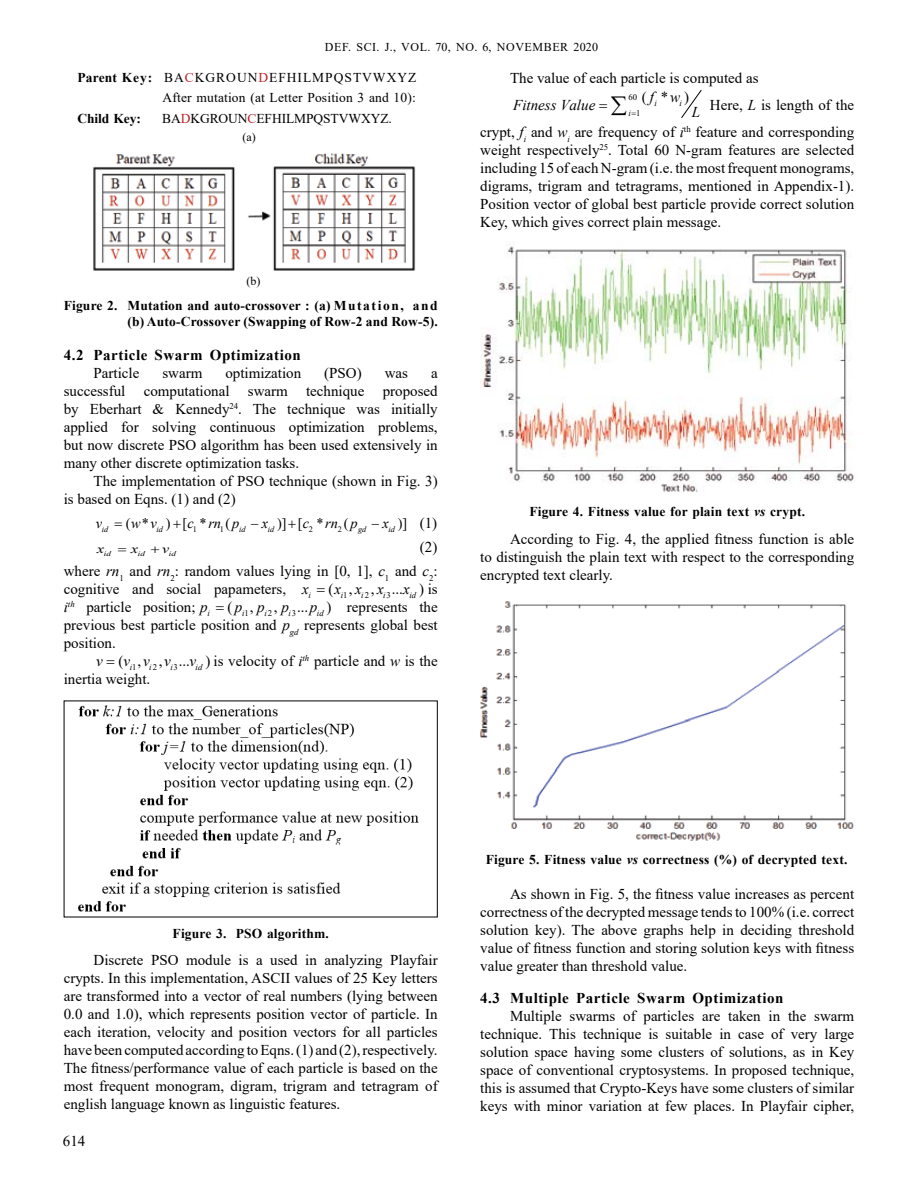
<style>
.page{position:relative;width:918px;height:1188px;background:#fff}
.page>*{position:absolute;margin:0;border:0;box-sizing:border-box;transform-origin:0 0}
.t1{font:15px/18px "Times New Roman";color:#000;text-align:justify}
.t2{font:700 15px "Times New Roman";letter-spacing:.035em;color:#000}
.t3{font:italic 15px "Times New Roman";letter-spacing:.005em;color:#000}
.t4{font:italic 14.25px "Times New Roman";letter-spacing:.39em;color:#000}
.t5{font:14.25px "Times New Roman";color:#000}
.t6{font:700 13.5px/16.2px "Times New Roman";letter-spacing:.01em;color:#000;text-align:right}
.t7{font:13.5px/20.5px "Times New Roman";letter-spacing:.01em;color:#000;text-align:right}
.t8{font:italic 12.45px "Times New Roman";color:#000;scale:1.27 1}
.t9{font:12px "Times New Roman";letter-spacing:.05em;color:#000}
.t10{font:italic 8.7px "Times New Roman";color:#000}
.t11{font:8.7px/15.6px "Times New Roman";color:#000}
.t12{font:italic 8.25px "Times New Roman";letter-spacing:.005em;color:#000}
.t13{font:8.25px "Times New Roman";color:#000}
.t14{font:italic 7.2px "Times New Roman";color:#000;scale:1.27 1}
.s1{font-weight:700}
.s2{color:#bf2026}
.s3{font-style:italic}
.s4{font-style:normal}
</style>
<div class="page">
<svg style="left:681px;top:90px;width:21px;height:28px"></svg>
<img style="left:78px;top:705px;width:341px;height:207px">
<img style="left:480px;top:246px;width:375px;height:246px">
<img style="left:480px;top:601px;width:374px;height:240px">
<img style="left:93px;top:154px;width:323px;height:117px">
<p class="t9" style="left:325px;top:39px;width:192px">Def. SCI. J., Vol. 70, No . 6, November</p>
<p class="t9" style="left:574px;top:39px;width:26px">2020</p>
<p class="t7" style="left:77px;top:66px;width:340px"><span class="s1">Parent Key:</span> BA<span class="s2">C</span>KGROUN<span class="s2">D</span>EFHILMPQSTVWXYZ<br>After mutation (at Letter Position 3 and 10):</p>
<p class="t6" style="left:77px;top:110px;width:65px">Child Key:</p>
<p class="t7" style="left:162px;top:107px;width:231px">BA<span class="s2">D</span>KGROUN<span class="s2">C</span>EFHILMPQSTVWXYZ.</p>
<p class="t9" style="left:243px;top:128px;width:15px">(a)</p>
<p class="t9" style="left:247px;top:273px;width:15px">(b)</p>
<p class="t6" style="left:64px;top:297px;width:376px">Figure 2. Mutation and auto-crossover : (a) M utation, and (b) Auto-Crossover (Swapping of Row-2 and Row-5).</p>
<p class="t2" style="left:64px;top:344px;width:239px">4.2 Particle Swarm Optimization</p>
<p class="t1" style="left:94px;top:363px;width:47px">Particle</p>
<p class="t1" style="left:162px;top:363px;width:41px">swarm</p>
<p class="t1" style="left:225px;top:363px;width:77px">optimization</p>
<p class="t1" style="left:324px;top:363px;width:39px">(PSO)</p>
<p class="t1" style="left:385px;top:363px;width:25px">was</p>
<p class="t1" style="left:64px;top:363px;width:376px;text-indent:367px">a successful computational swarm technique proposed by Eberhart &amp; Kennedy<sup>24</sup>. The technique was initially applied for solving continuous optimization problems, but now discrete PSO algorithm has been used extensively in many other discrete optimization tasks.</p>
<p class="t1" style="left:64px;top:471px;width:375px;text-indent:30px">The implementation of PSO technique (shown in Fig. 3) is based on Eqns. (1) and (2)</p>
<p class="t13" style="left:193px;top:523px;width:6px">1</p>
<p class="t13" style="left:220px;top:523px;width:6px">1</p>
<p class="t13" style="left:309px;top:523px;width:6px">2</p>
<p class="t13" style="left:338px;top:523px;width:6px">2</p>
<p class="t4" style="left:96px;top:514px;width:8px">v</p>
<p class="t4" style="left:131px;top:514px;width:27px">w v</p>
<p class="t4" style="left:187px;top:514px;width:53px">c rnp</p>
<p class="t4" style="left:251px;top:514px;width:19px">−x</p>
<p class="t4" style="left:303px;top:514px;width:57px">c rnp</p>
<p class="t4" style="left:371px;top:514px;width:19px">−x</p>
<p class="t1" style="left:420px;top:513px;width:19px">(1)</p>
<p class="t14" style="left:104px;top:549px;width:7px">id</p>
<p class="t14" style="left:138px;top:549px;width:7px">id</p>
<p class="t14" style="left:169px;top:549px;width:7px">id</p>
<p class="t5" style="left:126px;top:513px;width:82px">(* )[*</p>
<p class="t5" style="left:225px;top:513px;width:6px">(</p>
<p class="t5" style="left:277px;top:513px;width:48px">)][ *</p>
<p class="t5" style="left:344px;top:513px;width:6px">(</p>
<p class="t5" style="left:398px;top:513px;width:11px">)]</p>
<p class="t12" style="left:102px;top:523px;width:8px">id</p>
<p class="t12" style="left:157px;top:523px;width:8px">id</p>
<p class="t12" style="left:239px;top:523px;width:8px">id</p>
<p class="t12" style="left:268px;top:523px;width:8px">id</p>
<p class="t12" style="left:358px;top:523px;width:10px">gd</p>
<p class="t12" style="left:389px;top:523px;width:8px">id</p>
<p class="t1" style="left:64px;top:534px;width:375px;line-height:24px;text-align:right">(2)<br>where <span class="s3">rn</span><sub>1</sub> and <span class="s3">rn</span><sub>2</sub>: random values lying in [0, 1], <span class="s3">c</span><sub>1</sub> and <span class="s3">c</span><sub>2</sub>:</p>
<p class="t1" style="left:64px;top:579px;width:224px">cognitive and social papameters,</p>
<p class="t10" style="left:341px;top:589px;width:8px">i<span class="s4">1</span></p>
<p class="t10" style="left:361px;top:589px;width:9px">i<span class="s4">2</span></p>
<p class="t10" style="left:383px;top:589px;width:9px">i<span class="s4">3</span></p>
<p class="t8" style="left:97px;top:540px;width:7px">x</p>
<p class="t8" style="left:131px;top:540px;width:7px">x</p>
<p class="t8" style="left:162px;top:540px;width:7px">v</p>
<p class="t3" style="left:302px;top:578px;width:8px">x</p>
<p class="t3" style="left:335px;top:578px;width:51px">xxx</p>
<p class="t1" style="left:403px;top:579px;width:36px"><span class="s3">x</span> is</p>
<p class="t1" style="left:329px;top:579px;width:97px">(, ,...)</p>
<p class="t10" style="left:309px;top:589px;width:4px">i</p>
<p class="t10" style="left:410px;top:589px;width:8px">id</p>
<p class="t1" style="left:64px;top:597px;width:146px"><span class="s3">i</span><sup>th</sup> particle position; <span class="s3">p</span></p>
<p class="t10" style="left:242px;top:607px;width:8px">i<span class="s4">1</span></p>
<p class="t10" style="left:265px;top:607px;width:9px">i<span class="s4">2</span></p>
<p class="t10" style="left:289px;top:607px;width:9px">i<span class="s4">3</span></p>
<p class="t1" style="left:64px;top:597px;width:375px;text-indent:283px">represents the previous best particle position and <span class="s3">p</span><sub>gd</sub> represents global best position.</p>
<p class="t10" style="left:130px;top:661px;width:8px">i<span class="s4">1</span></p>
<p class="t10" style="left:149px;top:661px;width:9px">i<span class="s4">2</span></p>
<p class="t10" style="left:170px;top:661px;width:9px">i<span class="s4">3</span></p>
<p class="t1" style="left:228px;top:597px;width:28px">( ,</p>
<p class="t1" style="left:274px;top:597px;width:5px">,</p>
<p class="t1" style="left:297px;top:597px;width:36px">... )</p>
<p class="t3" style="left:235px;top:596px;width:56px">ppp</p>
<p class="t3" style="left:310px;top:596px;width:9px">p</p>
<p class="t10" style="left:208px;top:607px;width:4px">i</p>
<p class="t10" style="left:317px;top:607px;width:8px">id</p>
<p class="t1" style="left:64px;top:651px;width:375px;text-indent:60px"><span class="s3">v v v v</span> is velocity of <span class="s3">i</span><sup>th</sup> particle and <span class="s3">w</span> is the inertia weight.</p>
<p class="t1" style="left:118px;top:651px;width:93px">(, ,...)</p>
<p class="t3" style="left:96px;top:650px;width:8px">v</p>
<p class="t10" style="left:196px;top:661px;width:8px">id</p>
<p class="t1" style="left:510px;top:68px;width:250px">The value of each particle is computed as</p>
<p class="t11" style="left:636px;top:89px;width:6px;text-indent:-8px">60<br>1</p>
<p class="t1" style="left:642px;top:87px;width:49px">(*)</p>
<p class="t3" style="left:650px;top:87px;width:32px">f w</p>
<p class="t3" style="left:513px;top:94px;width:84px">Fitness Value</p>
<p class="t1" style="left:480px;top:91px;width:376px;line-height:27px;text-align:right">Here, <span class="s3">L</span> is length of the<br>crypt, <span class="s3">f</span><sub>i</sub> and <span class="s3">w</span><sub>i</sub> are frequency of <span class="s3">i</span><sup>th</sup> feature and corresponding</p>
<p class="t1" style="left:480px;top:140px;width:375px">weight respectively<sup>25</sup>. Total 60 N-gram features are selected including 15 of each N-gram (i.e. the most frequent monograms, digrams, trigram and tetragrams, mentioned in Appendix-1).<br>Position vector of global best particle provide correct solution Key, which gives correct plain message.</p>
<p class="t10" style="left:655px;top:97px;width:4px">i</p>
<p class="t10" style="left:679px;top:97px;width:4px">i</p>
<p class="t3" style="left:692px;top:102px;width:10px">L</p>
<p class="t10" style="left:628px;top:107px;width:4px">i</p>
<p class="t6" style="left:529px;top:503px;width:277px">Figure 4. Fitness value for plain text <span class="s3">vs</span> crypt.</p>
<p class="t1" style="left:480px;top:530px;width:376px;text-indent:30px">According to Fig. 4, the applied fitness function is able to distinguish the plain text with respect to the corresponding encrypted text clearly.</p>
<p class="t6" style="left:173px;top:925px;width:158px">Figure 3. PSO algorithm.</p>
<p class="t1" style="left:64px;top:950px;width:376px;text-indent:30px">Discrete PSO module is a used in analyzing Playfair crypts. In this implementation, ASCII values of 25 Key letters are transformed into a vector of real numbers (lying between 0.0 and 1.0), which represents position vector of particle. In each iteration, velocity and position vectors for all particles have been computed according to Eqns. (1) and (2), respectively.<br>The fitness/performance value of each particle is based on the most frequent monogram, digram, trigram and tetragram of english language known as linguistic features.</p>
<p class="t1" style="left:63px;top:1132px;width:24px">614</p>
<p class="t6" style="left:486px;top:851px;width:363px">Figure 5. Fitness value <span class="s3">vs</span> correctness (%) of decrypted text.</p>
<p class="t1" style="left:480px;top:885px;width:375px;text-indent:30px">As shown in Fig. 5, the fitness value increases as percent correctness of the decrypted message tends to 100% (i.e. correct solution key). The above graphs help in deciding threshold value of fitness function and storing solution keys with fitness value greater than threshold value.</p>
<p class="t2" style="left:480px;top:987px;width:305px">4.3 Multiple Particle Swarm Optimization</p>
<p class="t1" style="left:480px;top:1006px;width:376px;text-indent:30px">Multiple swarms of particles are taken in the swarm technique. This technique is suitable in case of very large solution space having some clusters of solutions, as in Key space of conventional cryptosystems. In proposed technique, this is assumed that Crypto-Keys have some clusters of similar keys with minor variation at few places. In Playfair cipher,</p>
</div>
